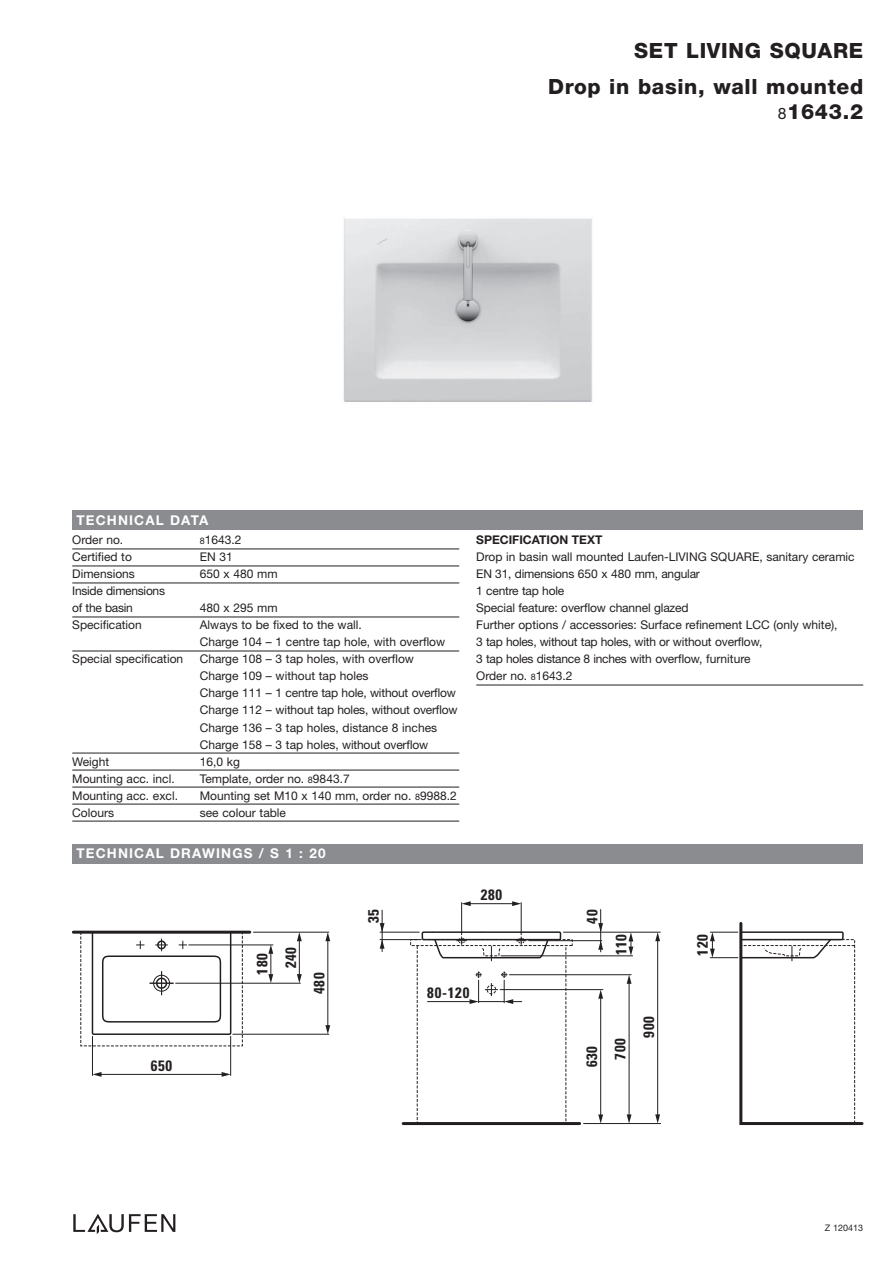
<style>
.page{position:relative;width:893px;height:1263px;background:#fff}
.page>*{position:absolute;margin:0;border:0;box-sizing:border-box;transform-origin:0 0}
.t1{font:800 21px/36.2px "Helvetica Neue";letter-spacing:.03em;color:#231f20;text-align:right}
.t2{font:700 condensed 15px "Univers";letter-spacing:.05em;color:#231f20}
.t3{font:700 13.5px "Helvetica Neue";letter-spacing:.085em;color:#fff}
.t4{font:12px/17px "Helvetica Neue";color:#231f20}
.t5{font:12px/17px "Helvetica Neue";letter-spacing:-.02em;color:#231f20}
.t6{font:700 12px "Helvetica Neue";color:#231f20}
.t7{font:9px "Helvetica Neue";color:#231f20}
.s1{font-weight:400;font-size:15.75px}
.s2{font-size:9px}
</style>
<div class="page">
<svg style="left:73px;top:1214px;width:102px;height:20px"></svg>
<div style="left:72px;top:844px;width:791px;height:19px;background:#8a8c8f"></div>
<div style="left:72px;top:510px;width:791px;height:19px;background:#8a8c8f"></div>
<hr style="left:72px;top:549px;width:387px;height:1px;background:#231f20">
<hr style="left:72px;top:566px;width:387px;height:1px;background:#231f20">
<hr style="left:72px;top:583px;width:387px;height:1px;background:#231f20">
<hr style="left:72px;top:617px;width:387px;height:1px;background:#231f20">
<hr style="left:72px;top:651px;width:387px;height:1px;background:#231f20">
<hr style="left:72px;top:753px;width:387px;height:1px;background:#231f20">
<hr style="left:72px;top:770px;width:387px;height:1px;background:#231f20">
<hr style="left:72px;top:787px;width:387px;height:1px;background:#231f20">
<hr style="left:72px;top:804px;width:387px;height:1px;background:#231f20">
<hr style="left:72px;top:821px;width:387px;height:1px;background:#231f20">
<hr style="left:476px;top:685px;width:387px;height:1px;background:#231f20">
<svg style="left:91px;top:934px;width:141px;height:102px"></svg>
<div style="left:422px;top:931px;width:139px;height:9px;border:2px solid #231f20;border-radius:2px"></div>
<svg style="left:710px;top:922px;width:154px;height:203px"></svg>
<hr style="left:176px;top:983px;width:124px;height:1px;background:#231f20">
<hr style="left:189px;top:945px;width:84px;height:1px;background:#231f20">
<svg style="left:297px;top:933px;width:5px;height:8px"></svg>
<svg style="left:297px;top:974px;width:5px;height:9px"></svg>
<hr style="left:299px;top:941px;width:1px;height:34px;background:#231f20">
<hr style="left:253px;top:932px;width:76px;height:1px;background:#231f20">
<hr style="left:233px;top:1034px;width:96px;height:1px;background:#231f20">
<svg style="left:325px;top:932px;width:5px;height:9px"></svg>
<svg style="left:325px;top:1025px;width:5px;height:9px"></svg>
<hr style="left:328px;top:941px;width:1px;height:85px;background:#231f20">
<hr style="left:92px;top:1036px;width:1px;height:39px;background:#231f20">
<hr style="left:230px;top:1036px;width:1px;height:39px;background:#231f20">
<svg style="left:92px;top:1072px;width:10px;height:5px"></svg>
<svg style="left:222px;top:1072px;width:9px;height:5px"></svg>
<hr style="left:101px;top:1074px;width:121px;height:1px;background:#231f20">
<hr style="left:73px;top:931px;width:177px;height:3px;background:#231f20">
<svg style="left:268px;top:945px;width:5px;height:38px"></svg>
<hr style="left:403px;top:1122px;width:177px;height:3px;background:#231f20">
<svg style="left:656px;top:933px;width:4px;height:6px"></svg>
<hr style="left:563px;top:932px;width:97px;height:1px;background:#231f20">
<svg style="left:628px;top:932px;width:5px;height:7px"></svg>
<svg style="left:598px;top:909px;width:5px;height:30px"></svg>
<svg style="left:380px;top:910px;width:5px;height:42px"></svg>
<hr style="left:461px;top:903px;width:1px;height:32px;background:#231f20">
<hr style="left:521px;top:903px;width:1px;height:32px;background:#231f20">
<svg style="left:462px;top:901px;width:9px;height:5px"></svg>
<svg style="left:512px;top:901px;width:9px;height:5px"></svg>
<hr style="left:470px;top:903px;width:43px;height:1px;background:#231f20">
<svg style="left:433px;top:932px;width:117px;height:7px"></svg>
<hr style="left:380px;top:932px;width:39px;height:1px;background:#231f20">
<hr style="left:380px;top:939px;width:39px;height:1px;background:#231f20">
<svg style="left:410px;top:939px;width:445px;height:185px"></svg>
<img style="left:343px;top:218px;width:249px;height:184px">
<h1 class="t1" style="left:548px;top:34px;width:317px">SET LIVING SQUARE<br>Drop in basin, wall mounted</h1>
<h1 class="t1" style="left:778px;top:95px;width:87px"><span class="s1">8</span>1643.2</h1>
<p class="t3" style="left:77px;top:515px;width:133px">TECHNICAL DATA</p>
<p class="t4" style="left:72px;top:533px;width:53px">Order no.</p>
<p class="t4" style="left:200px;top:533px;width:43px"><span class="s2">8</span>1643.2</p>
<p class="t4" style="left:72px;top:550px;width:61px">Certified to</p>
<p class="t4" style="left:200px;top:550px;width:35px">EN 31</p>
<p class="t4" style="left:72px;top:567px;width:64px">Dimensions</p>
<p class="t4" style="left:200px;top:567px;width:79px">650 x 480 mm</p>
<p class="t5" style="left:72px;top:584px;width:94px">Inside dimensions of the basin</p>
<p class="t4" style="left:200px;top:601px;width:79px">480 x 295 mm</p>
<p class="t4" style="left:72px;top:618px;width:71px">Specification</p>
<p class="t4" style="left:200px;top:618px;width:247px">Always to be fixed to the wall.<br>Charge 104 – 1 centre tap hole, with overflow</p>
<p class="t4" style="left:72px;top:652px;width:112px">Special specification</p>
<p class="t4" style="left:200px;top:652px;width:259px">Charge 108 – 3 tap holes, with overflow<br>Charge 109 – without tap holes<br>Charge 111 – 1 centre tap hole, without overflow Charge 112 – without tap holes, without overflow Charge 136 – 3 tap holes, distance 8 inches Charge 158 – 3 tap holes, without overflow</p>
<p class="t4" style="left:72px;top:754px;width:38px">Weight</p>
<p class="t4" style="left:200px;top:754px;width:42px">16,0 kg</p>
<p class="t4" style="left:72px;top:771px;width:104px">Mounting acc. incl.</p>
<p class="t4" style="left:200px;top:771px;width:151px">Template, order no. <span class="s2">8</span>9843.7</p>
<p class="t4" style="left:72px;top:788px;width:107px">Mounting acc. excl.</p>
<p class="t4" style="left:200px;top:788px;width:258px">Mounting set M10 x 140 mm, order no. <span class="s2">8</span>9988.2</p>
<p class="t4" style="left:72px;top:805px;width:43px">Colours</p>
<p class="t4" style="left:200px;top:805px;width:88px">see colour table</p>
<p class="t3" style="left:77px;top:849px;width:251px">TECHNICAL DRAWINGS / S 1 : 20</p>
<p class="t2" style="left:368px;top:923px;width:15px;rotate:-90deg">35</p>
<p class="t6" style="left:476px;top:536px;width:128px">SPECIFICATION TEXT</p>
<p class="t4" style="left:476px;top:550px;width:380px">Drop in basin wall mounted Laufen-LIVING SQUARE, sanitary ceramic EN 31, dimensions 650 x 480 mm, angular<br>1 centre tap hole<br>Special feature: overflow channel glazed<br>Further options / accessories: Surface refinement LCC (only white),<br>3 tap holes, without tap holes, with or without overflow,<br>3 tap holes distance 8 inches with overflow, furniture<br>Order no. <span class="s2">8</span>1643.2</p>
<p class="t2" style="left:481px;top:889px;width:23px">280</p>
<p class="t2" style="left:587px;top:923px;width:16px;rotate:-90deg">40</p>
<p class="t2" style="left:151px;top:1060px;width:23px">650</p>
<p class="t2" style="left:257px;top:975px;width:23px;rotate:-90deg">180</p>
<p class="t2" style="left:285px;top:968px;width:23px;rotate:-90deg">240</p>
<p class="t2" style="left:314px;top:994px;width:23px;rotate:-90deg">480</p>
<p class="t2" style="left:427px;top:987px;width:44px">80-120</p>
<p class="t2" style="left:616px;top:955px;width:23px;rotate:-90deg">110</p>
<p class="t2" style="left:586px;top:1067px;width:23px;rotate:-90deg">630</p>
<p class="t2" style="left:615px;top:1060px;width:23px;rotate:-90deg">700</p>
<p class="t2" style="left:643px;top:1038px;width:23px;rotate:-90deg">900</p>
<p class="t2" style="left:697px;top:956px;width:23px;rotate:-90deg">120</p>
<p class="t7" style="left:825px;top:1224px;width:40px">Z 120413</p>
</div>
